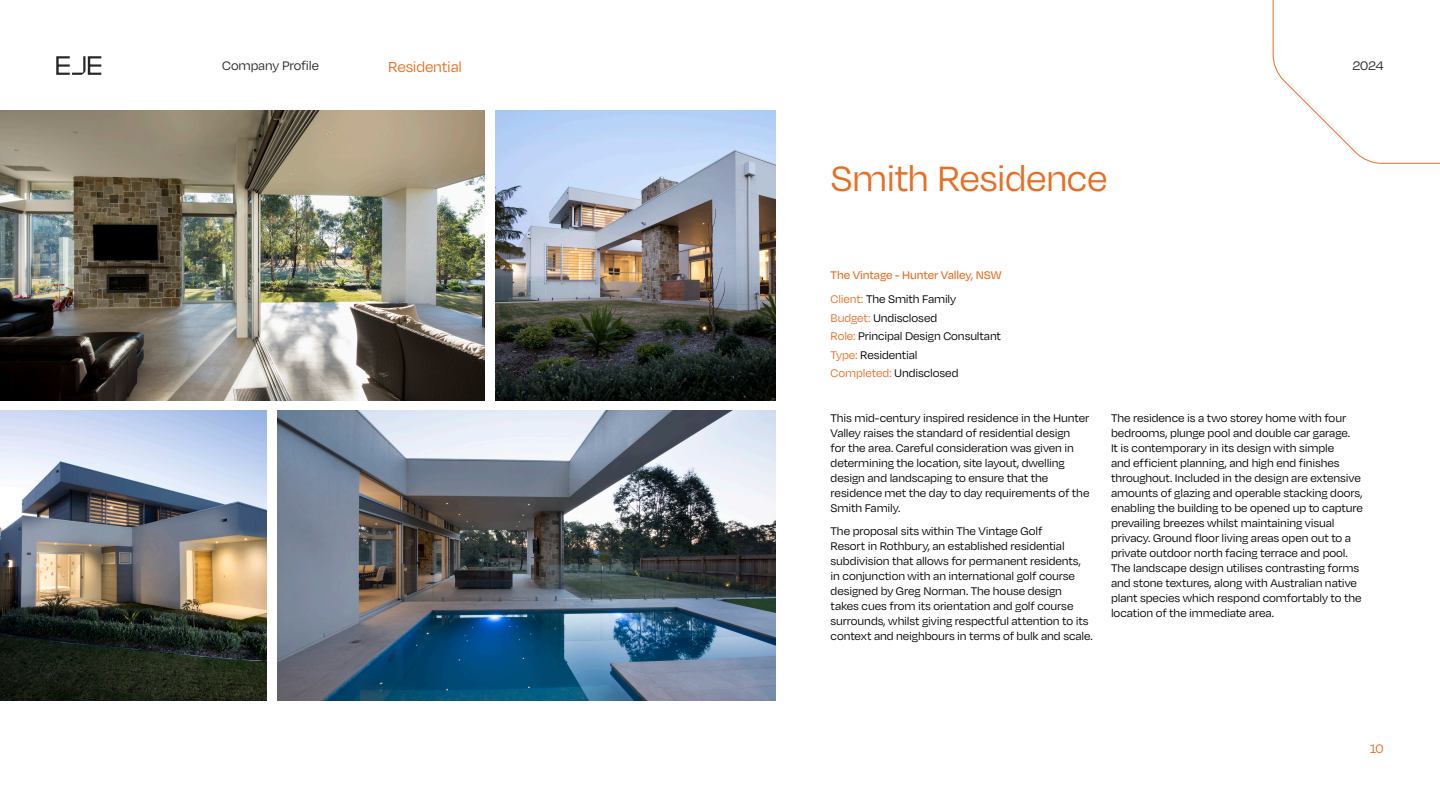
<style>
.page{position:relative;width:1440px;height:810px;background:#fff}
.page>*{position:absolute;margin:0;border:0;box-sizing:border-box;transform-origin:0 0}
.Heading_Small_Orange_-_Left_Align{font:40.5px "Degular";letter-spacing:-.02em;color:#e66f23}
.t1{font:16.5px "Degular";letter-spacing:-.015em;color:#e66f23}
.t2{font:14.25px "Degular";letter-spacing:-.01em;color:#272727}
.t3{font:14.25px "Degular";color:#e66f23}
.Body_Copy_Small_Charcoal_-_Left_Align{font:12.75px/15px "Degular";letter-spacing:-.01em;color:#000}
.Paragraph_Style_2{font:12.75px "Degular";letter-spacing:-.01em;color:#000}
.Paragraph_Style_2-2{font:500 12.75px "Degular";letter-spacing:-.01em;color:#e66f23}
.s1{color:#e66f23}
</style>
<div class="page">
<img style="left:495px;top:110px;width:280px;height:290px">
<img style="left:0;top:110px;width:484px;height:290px">
<img style="left:278px;top:410px;width:497px;height:290px">
<img style="left:0;top:410px;width:267px;height:290px">
<svg style="left:1273px;top:0;width:167px;height:164px"></svg>
<svg style="left:56px;top:56px;width:45px;height:19px"></svg>
<p class="t2" style="left:222px;top:57px;width:98px">Company Profile</p>
<p class="t1" style="left:388px;top:57px;width:75px">Residential</p>
<p class="t2" style="left:1352px;top:57px;width:33px">2024</p>
<p class="Heading_Small_Orange_-_Left_Align" style="left:831px;top:154px;width:278px">Smith Residence</p>
<p class="Paragraph_Style_2-2" style="left:831px;top:268px;width:172px">The Vintage - Hunter Valley, NSW</p>
<p class="Paragraph_Style_2" style="left:831px;top:292px;width:127px"><span class="s1">Client:</span> The Smith Family</p>
<p class="Paragraph_Style_2" style="left:831px;top:310px;width:108px"><span class="s1">Budget:</span> Undisclosed</p>
<p class="Paragraph_Style_2" style="left:831px;top:329px;width:172px"><span class="s1">Role:</span> Principal Design Consultant</p>
<p class="Paragraph_Style_2" style="left:831px;top:347px;width:88px"><span class="s1">Type:</span> Residential</p>
<p class="Paragraph_Style_2" style="left:831px;top:366px;width:129px"><span class="s1">Completed:</span> Undisclosed</p>
<p class="Body_Copy_Small_Charcoal_-_Left_Align" style="left:831px;top:410px;width:260px">This mid-century inspired residence in the Hunter Valley raises the standard of residential design<br>for the area. Careful consideration was given in determining the location, site layout, dwelling design and landscaping to ensure that the residence met the day to day requirements of the Smith Family.</p>
<p class="Body_Copy_Small_Charcoal_-_Left_Align" style="left:831px;top:523px;width:264px">The proposal sits within The Vintage Golf<br>Resort in Rothbury, an established residential subdivision that allows for permanent residents, in conjunction with an international golf course designed by Greg Norman. The house design takes cues from its orientation and golf course surrounds, whilst giving respectful attention to its context and neighbours in terms of bulk and scale.</p>
<p class="Body_Copy_Small_Charcoal_-_Left_Align" style="left:1111px;top:410px;width:253px">The residence is a two storey home with four bedrooms, plunge pool and double car garage.<br>It is contemporary in its design with simple<br>and efficient planning, and high end finishes throughout. Included in the design are extensive amounts of glazing and operable stacking doors, enabling the building to be opened up to capture prevailing breezes whilst maintaining visual privacy. Ground floor living areas open out to a private outdoor north facing terrace and pool.<br>The landscape design utilises contrasting forms and stone textures, along with Australian native plant species which respond comfortably to the location of the immediate area.</p>
<p class="t3" style="left:1370px;top:740px;width:16px">10</p>
</div>
